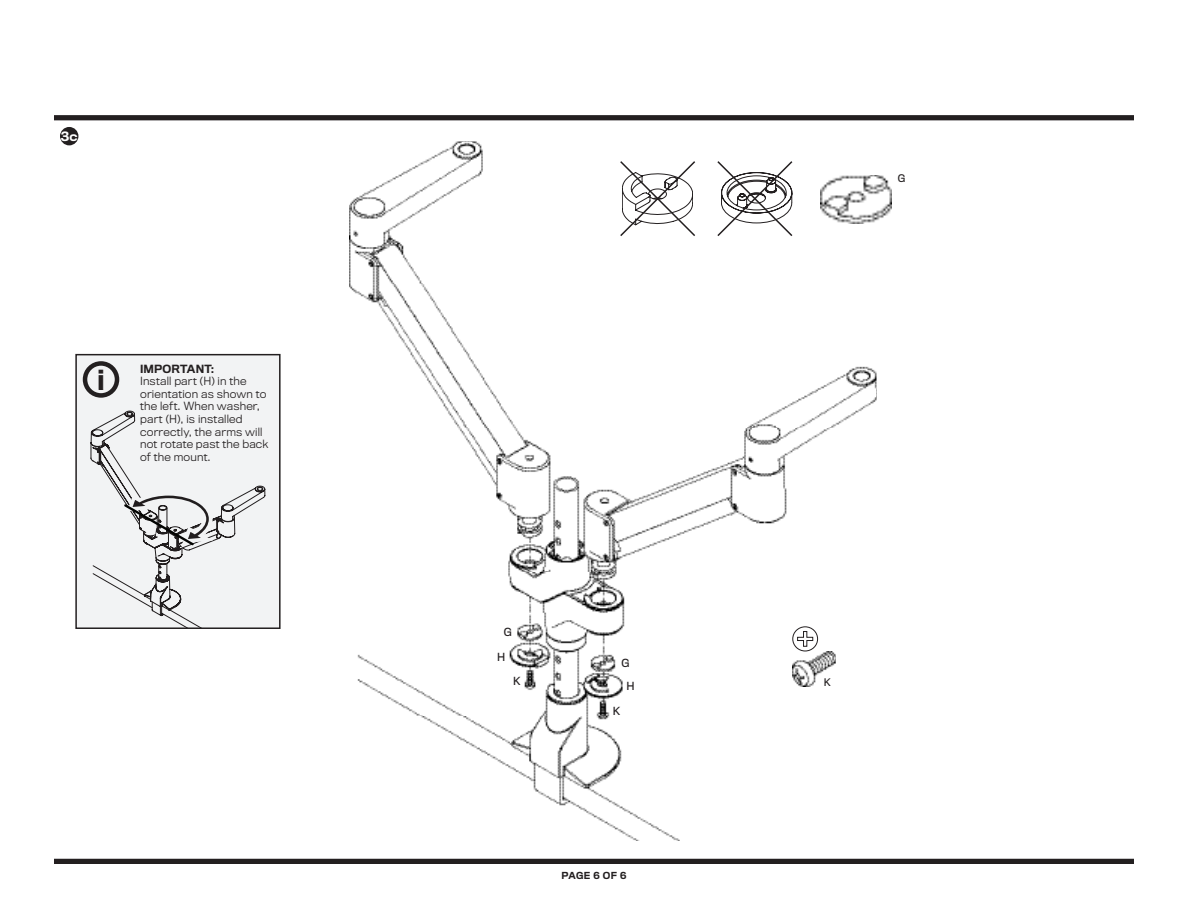
<style>
.page{position:relative;width:1188px;height:918px;background:#fff}
.page>*{position:absolute;margin:0;border:0;box-sizing:border-box;transform-origin:0 0}
.t1{font:500 27px "Titling Gothic FB";color:#231f20}
.t2{font:500 12px "Titling Gothic FB";color:#fff}
.t3{font:300 10.5px/12.6px "Titling Gothic FB";letter-spacing:.015em;color:#231f20}
.Description{font:10.35px "Titling Gothic FB";color:#231f20}
.Description-2{font:9.75px "Titling Gothic FB";color:#231f20}
.t4{font:500 9px "Titling Gothic FB";letter-spacing:.035em;color:#231f20}
.s1{font-weight:500}
</style>
<div class="page">
<div style="left:54px;top:115px;width:1080px;height:5px;background:#231f20"></div>
<div style="left:54px;top:859px;width:1080px;height:5px;background:#231f20"></div>
<div style="left:60px;top:127px;width:18px;height:18px;background:#231f20;border-radius:50%"></div>
<img style="left:349px;top:141px;width:527px;height:699px">
<svg style="left:716px;top:160px;width:78px;height:78px"></svg>
<img style="left:821px;top:176px;width:70px;height:47px">
<svg style="left:619px;top:160px;width:78px;height:78px"></svg>
<img style="left:792px;top:652px;width:43px;height:34px">
<div style="left:792px;top:626px;width:26px;height:25px;border:1px solid #231f20;border-radius:50%"></div>
<svg style="left:797px;top:631px;width:17px;height:16px"></svg>
<svg style="left:75px;top:353px;width:206px;height:276px"></svg>
<div style="left:83px;top:361px;width:36px;height:37px;border:4px solid #231f20;border-radius:50%"></div>
<p class="t2" style="left:61px;top:129px;width:18px">3c</p>
<p class="t1" style="left:97px;top:363px;width:9px">i</p>
<p class="t3" style="left:140px;top:362px;width:130px"><span class="s1">IMPORTANT:<br></span>Install part (H) in the orientation as shown to the left. When washer, part (H), is installed correctly, the arms will not rotate past the back of the mount.</p>
<p class="Description" style="left:504px;top:626px;width:9px">G</p>
<p class="Description" style="left:497px;top:651px;width:10px">H</p>
<p class="Description" style="left:513px;top:675px;width:9px">K</p>
<p class="Description" style="left:621px;top:656px;width:9px">G</p>
<p class="Description" style="left:626px;top:680px;width:10px">H</p>
<p class="Description" style="left:613px;top:705px;width:9px">K</p>
<p class="t4" style="left:562px;top:870px;width:66px">PAGE 6 OF 6</p>
<p class="Description-2" style="left:898px;top:172px;width:9px">G</p>
<p class="Description-2" style="left:824px;top:676px;width:8px">K</p>
</div>
